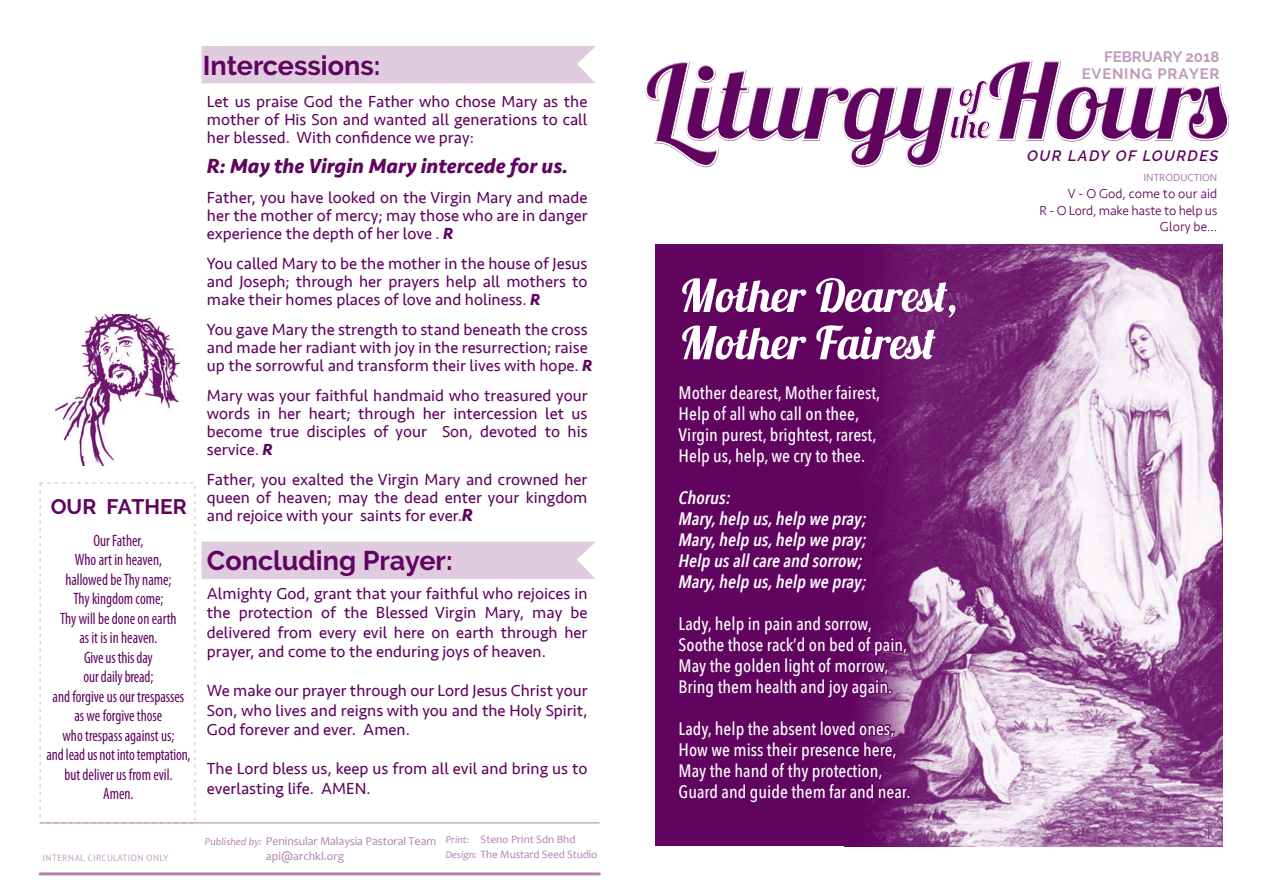
<style>
.page{position:relative;width:1263px;height:893px;background:#fff}
.page>*{position:absolute;margin:0;border:0;box-sizing:border-box;transform-origin:0 0}
.t1{font:700 27px "Raleway";color:#610460}
.t2{font:italic 700 21px "Seravek";color:#610460}
.t3{font:700 21px "Raleway";color:#610460}
.t4{font:500 18px/21px "Avenir Next Condensed";color:#fff}
.t5{font:italic 600 18px/21px "Avenir Next Condensed";color:#fff}
.t6{font:16.5px/18px "Seravek";color:#610460;text-align:justify}
.t7{font:condensed 16.5px/19.5px "Myriad Pro";color:#610460;text-align:center;scale:.91 1}
.t8{font:700 15px/17.1px "Raleway";letter-spacing:.05em;color:#c09bbf;text-align:right}
.t9{font:italic 600 15px "Raleway";letter-spacing:.1em;color:#610460}
.t10{font:300 13.5px/16.5px "Seravek";letter-spacing:-.01em;color:#610460;text-align:right}
.t11{font:12px "Candara";letter-spacing:-.01em;color:#b081af}
.t12{font:11.25px/15px "Candara";letter-spacing:-.01em;color:#b081af}
.t13{font:italic 10.5px "Candara";color:#b081af}
.t14{font:10.5px "Seravek";color:#b081af}
.t15{font:9px "PT Sans";letter-spacing:.04em;color:#c09bbf}
.s1{font-weight:700;font-style:italic}
.s2{font-weight:700;font-style:italic;font-size:18px}
.s3{font-style:italic;font-size:10.5px}
</style>
<div class="page">
<div style="left:656px;top:245px;width:566px;height:601px;background:#610460"></div>
<img style="left:844px;top:244px;width:378px;height:602px">
<img style="left:56px;top:314px;width:123px;height:151px">
<div style="left:202px;top:46px;width:394px;height:37px;background:#dfcddf"></div>
<div style="left:202px;top:541px;width:394px;height:38px;background:#dfcddf"></div>
<hr style="left:40px;top:872px;width:559px;height:3px;background:#b081af">
<svg style="left:645px;top:60px;width:583px;height:106px"></svg>
<svg style="left:950px;top:80px;width:40px;height:59px"></svg>
<div style="left:39px;top:482px;width:157px;height:342px;border:2px dashed #dfcddf"></div>
<hr style="left:40px;top:822px;width:559px;height:1px;background:#b081af">
<svg style="left:682px;top:278px;width:273px;height:40px"></svg>
<svg style="left:682px;top:325px;width:253px;height:35px"></svg>
<svg style="left:844px;top:371px;width:69px;height:435px"></svg>
<p class="t3" style="left:51px;top:495px;width:137px">OUR FATHER</p>
<p class="t7" style="left:47px;top:530px;width:160px">Our Father,<br>Who art in heaven,<br>hallowed beThy name;<br>Thy kingdom come;<br>Thy will be done on earth<br>as it is in heaven.<br>Giveus this day<br>our daily bread;<br>and forgive us our trespasses as we forgive those<br>who trespass against us; andleadus not intotemptation, but deliver us from evil.<br>Amen.</p>
<h1 class="t1" style="left:203px;top:50px;width:179px">Intercessions:</h1>
<p class="t6" style="left:207px;top:92px;width:382px">Let us praise God the Father who chose Mary as the mother of His Son and wanted all generations to call her blessed. With confidence we pray:</p>
<p class="t2" style="left:207px;top:148px;width:363px">R: May the Virgin Mary intercede for us.</p>
<p class="t6" style="left:207px;top:188px;width:382px">Father, you have looked on the Virgin Mary and made her the mother of mercy; may those who are in danger experience the depth of her love . <span class="s1">R</span></p>
<p class="t6" style="left:207px;top:254px;width:382px">You called Mary to be the mother in the house of Jesus and Joseph; through her prayers help all mothers to make their homes places of love and holiness. <span class="s1">R</span></p>
<p class="t6" style="left:207px;top:320px;width:387px;text-align:left">You gave Mary the strength to stand beneath the cross and made her radiant with joy in the resurrection; raise up the sorrowful and transform their lives with hope. <span class="s1">R</span></p>
<p class="t6" style="left:207px;top:386px;width:382px">Mary was your faithful handmaid who treasured your words in her heart; through her intercession let us become true disciples of your Son, devoted to his service. <span class="s1">R</span></p>
<p class="t6" style="left:207px;top:470px;width:382px">Father, you exalted the Virgin Mary and crowned her queen of heaven; may the dead enter your kingdom and rejoice with your saints for ever.<span class="s2">R</span></p>
<h1 class="t1" style="left:207px;top:545px;width:247px">Concluding Prayer:</h1>
<p class="t6" style="left:207px;top:584px;width:382px;line-height:19.5px">Almighty God, grant that your faithful who rejoices in the protection of the Blessed Virgin Mary, may be delivered from every evil here on earth through her prayer, and come to the enduring joys of heaven.</p>
<p class="t6" style="left:207px;top:681px;width:382px;line-height:19.5px">We make our prayer through our Lord Jesus Christ your Son, who lives and reigns with you and the Holy Spirit, God forever and ever. Amen.</p>
<p class="t6" style="left:207px;top:759px;width:382px;line-height:19.5px">The Lord bless us, keep us from all evil and bring us to everlasting life. AMEN.</p>
<p class="t13" style="left:205px;top:835px;width:58px">Published by:</p>
<p class="t12" style="left:446px;top:832px;width:153px"><span class="s3">Print:</span> Steno Print Sdn Bhd<br><span class="s3">Design:</span> The Mustard Seed Studio</p>
<p class="t11" style="left:266px;top:834px;width:172px">Peninsular Malaysia Pastoral Team</p>
<p class="t15" style="left:43px;top:851px;width:128px">INTERNAL CIRCULATION ONLY</p>
<p class="t11" style="left:266px;top:849px;width:80px">api@archkl.org</p>
<p class="t4" style="left:679px;top:382px;width:203px">Mother dearest, Mother fairest,<br>Help of all who call on thee,<br>Virgin purest, brightest, rarest,<br>Help us, help, we cry to thee.</p>
<p class="t5" style="left:679px;top:487px;width:190px">Chorus:<br>Mary, help us, help we pray;<br>Mary, help us, help we pray;<br>Help us all care and sorrow;<br>Mary, help us, help we pray;</p>
<p class="t4" style="left:679px;top:613px;width:230px">Lady, help in pain and sorrow,<br>Soothe those rack’d on bed of pain,<br>May the golden light of morrow,<br>Bring them health and joy again.</p>
<p class="t4" style="left:679px;top:718px;width:234px">Lady, help the absent loved ones,<br>How we miss their presence here,<br>May the hand of thy protection,<br>Guard and guide them far and near.</p>
<p class="t8" style="left:1082px;top:48px;width:139px">FEBRUARY 2018<br>EVENING PRAYER</p>
<p class="t9" style="left:1027px;top:147px;width:193px">OUR LADY OF LOURDES</p>
<p class="t14" style="left:1143px;top:170px;width:75px">INTRODUCTION</p>
<p class="t10" style="left:1039px;top:186px;width:180px">V - O God, come to our aid<br>R - O Lord, make haste to help us<br>Glory be...</p>
</div>
